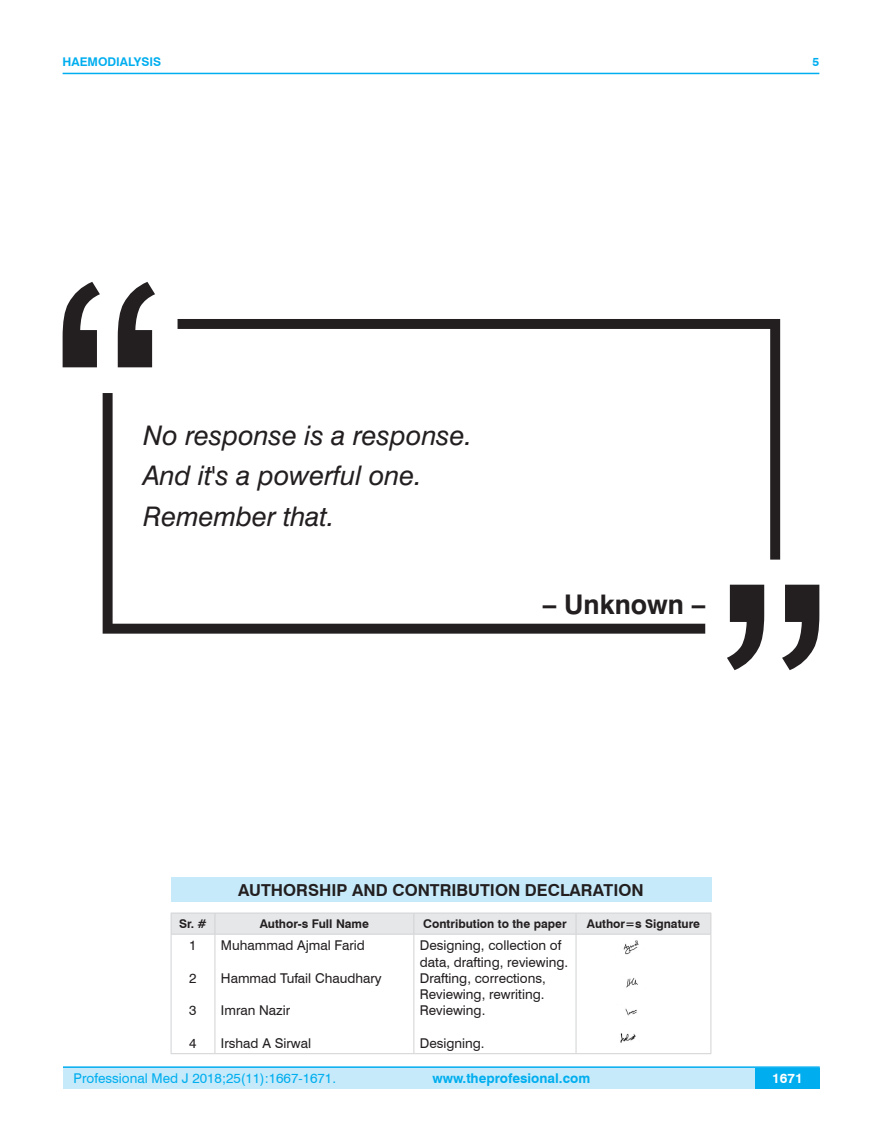
<style>
.page{position:relative;width:882px;height:1145px;background:#fff}
.page>*{position:absolute;margin:0;border:0;box-sizing:border-box;transform-origin:0 0}
.t1{font:365.1px "Arial";color:#231f20}
.t2{font:italic 27px/40.5px "Swiss 721 BT";color:#231f20}
.t3{font:700 27px "Swiss 721 BT";color:#231f20}
.t4{font:700 16.5px "Swiss 721 BT";color:#231f20}
.t5{font:13.5px/16.2px "Swiss 721 BT";color:#231f20}
.t6{font:13.5px "Swiss 721 BT";color:#00aeef}
.t7{font:700 13.5px "Swiss 721 BT";color:#00aeef}
.t8{font:700 13.5px "Swiss 721 BT";color:#fff}
.t9{font:700 12px "Swiss 721 BT";color:#231f20}
.t10{font:700 12px "Swiss 721 BT";color:#00aeef}
</style>
<div class="page">
<div style="left:63px;top:1067px;width:756px;height:21px;background:#c6eafa"></div>
<hr style="left:63px;top:1066px;width:756px;height:2px;background:#00aeef">
<hr style="left:63px;top:73px;width:756px;height:1px;background:#00aeef">
<div style="left:754px;top:1068px;width:65px;height:20px;background:#00aeef"></div>
<div style="left:171px;top:878px;width:540px;height:24px;background:#c6eafa"></div>
<hr style="left:171px;top:912px;width:44px;height:1px;background:#d1d2d4">
<hr style="left:215px;top:912px;width:198px;height:1px;background:#d1d2d4">
<hr style="left:413px;top:912px;width:162px;height:1px;background:#d1d2d4">
<hr style="left:575px;top:912px;width:136px;height:1px;background:#d1d2d4">
<div style="left:171px;top:913px;width:540px;height:20px;background:#e6e7e9"></div>
<hr style="left:171px;top:933px;width:44px;height:1px;background:#d1d2d4">
<hr style="left:171px;top:934px;width:1px;height:119px;background:#d1d2d4">
<hr style="left:215px;top:933px;width:198px;height:1px;background:#d1d2d4">
<hr style="left:214px;top:934px;width:1px;height:119px;background:#d1d2d4">
<hr style="left:413px;top:933px;width:162px;height:1px;background:#d1d2d4">
<hr style="left:413px;top:934px;width:1px;height:119px;background:#d1d2d4">
<hr style="left:575px;top:933px;width:136px;height:1px;background:#d1d2d4">
<hr style="left:575px;top:934px;width:1px;height:119px;background:#d1d2d4">
<hr style="left:710px;top:934px;width:1px;height:119px;background:#d1d2d4">
<hr style="left:171px;top:1053px;width:44px;height:1px;background:#d1d2d4">
<hr style="left:215px;top:1053px;width:198px;height:1px;background:#d1d2d4">
<hr style="left:413px;top:1053px;width:162px;height:1px;background:#d1d2d4">
<hr style="left:575px;top:1053px;width:136px;height:1px;background:#d1d2d4">
<img style="left:620px;top:940px;width:19px;height:103px">
<svg style="left:177px;top:319px;width:602px;height:240px"></svg>
<svg style="left:103px;top:393px;width:602px;height:240px"></svg>
<p class="t10" style="left:63px;top:53px;width:100px">HAEMODIALYSIS</p>
<p class="t10" style="left:812px;top:53px;width:8px">5</p>
<p class="t1" style="left:48px;top:168px;width:123px">“</p>
<p class="t2" style="left:143px;top:414px;width:330px">No response is a response.</p>
<p class="t2" style="left:143px;top:455px;width:279px">And it's a powerful one.<br>Remember that.</p>
<p class="t3" style="left:542px;top:585px;width:164px">– Unknown –</p>
<p class="t1" style="left:834px;top:784px;width:123px;rotate:-180deg">“</p>
<p class="t4" style="left:238px;top:879px;width:406px">AUTHORSHIP AND CONTRIBUTION DECLARATION</p>
<p class="t9" style="left:179px;top:915px;width:29px">Sr. #</p>
<p class="t9" style="left:259px;top:915px;width:111px">Author-s Full Name</p>
<p class="t9" style="left:423px;top:915px;width:145px">Contribution to the paper</p>
<p class="t9" style="left:586px;top:915px;width:115px">Author=s Signature</p>
<p class="t5" style="left:189px;top:937px;width:9px">1</p>
<p class="t5" style="left:189px;top:969px;width:9px">2</p>
<p class="t5" style="left:189px;top:1001px;width:9px">3</p>
<p class="t5" style="left:189px;top:1034px;width:9px">4</p>
<p class="t5" style="left:419px;top:937px;width:150px">Designing, collection of data, drafting, reviewing.</p>
<p class="t5" style="left:419px;top:969px;width:127px">Drafting, corrections,<br>Reviewing, rewriting.</p>
<p class="t5" style="left:419px;top:1001px;width:67px">Reviewing.</p>
<p class="t5" style="left:419px;top:1034px;width:66px">Designing.</p>
<p class="t5" style="left:221px;top:937px;width:145px">Muhammad Ajmal Farid</p>
<p class="t5" style="left:221px;top:969px;width:162px">Hammad Tufail Chaudhary</p>
<p class="t5" style="left:221px;top:1001px;width:71px">Imran Nazir</p>
<p class="t5" style="left:221px;top:1034px;width:92px">Irshad A Sirwal</p>
<p class="t6" style="left:74px;top:1069px;width:264px">Professional Med J 2018;25(11):1667-1671.</p>
<p class="t7" style="left:432px;top:1069px;width:159px">www.theprofesional.com</p>
<p class="t8" style="left:771px;top:1069px;width:32px">1671</p>
</div>
